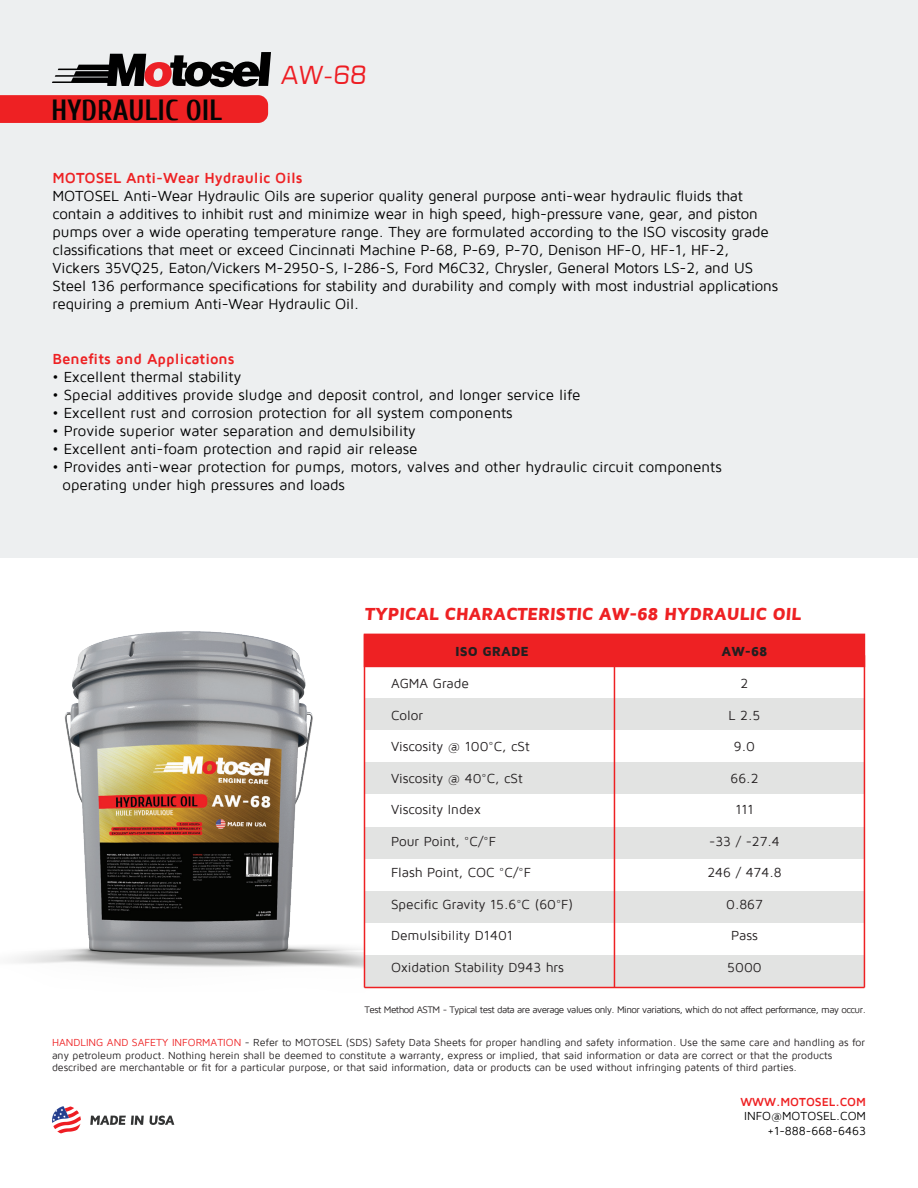
<style>
.page{position:relative;width:918px;height:1188px;background:#fff}
.page>*{position:absolute;margin:0;border:0;box-sizing:border-box;transform-origin:0 0}
.t1{font:700 29.1px "Cuprum";color:#050504}
.t2{font:24.75px "Square 721 BT";color:#ee1d23}
.t3{font:900 18px "Maven Pro";color:#ee2123}
.t4{font:15px/18px "Maven Pro";letter-spacing:-.01em;color:#000}
.t5{font:700 15px "Maven Pro";letter-spacing:-.005em;color:#ee2123}
.t6{font:13.5px "Maven Pro";color:#231f20}
.t7{font:900 13.5px "Maven Pro";color:#231f20}
.t8{font:12px/14.4px "Maven Pro";color:#000;text-align:right}
.t9{font:700 12px "Maven Pro";letter-spacing:-.005em;color:#ee2123}
.t10{font:10.5px/12.6px "Maven Pro";color:#231f20}
.t11{font:9.75px "Maven Pro";letter-spacing:-.05em;color:#231f20}
.s1{color:#ee2123}
</style>
<div class="page">
<div style="left:0;top:0;width:918px;height:557px;background:#edeff0"></div>
<img style="left:13px;top:631px;width:428px;height:358px">
<div style="left:364px;top:666px;width:500px;height:33px;background:#fff"></div>
<div style="left:364px;top:699px;width:500px;height:32px;background:#e2e3e2"></div>
<div style="left:364px;top:731px;width:500px;height:32px;background:#fff"></div>
<div style="left:364px;top:763px;width:500px;height:32px;background:#e2e3e2"></div>
<div style="left:364px;top:795px;width:500px;height:32px;background:#fff"></div>
<div style="left:364px;top:827px;width:500px;height:32px;background:#e2e3e2"></div>
<div style="left:364px;top:859px;width:500px;height:32px;background:#fff"></div>
<div style="left:364px;top:891px;width:500px;height:32px;background:#e2e3e2"></div>
<div style="left:364px;top:923px;width:500px;height:32px;background:#fff"></div>
<div style="left:364px;top:955px;width:500px;height:32px;background:#e2e3e2"></div>
<div style="left:364px;top:634px;width:501px;height:33px;background:#ee2123"></div>
<hr style="left:364px;top:634px;width:1px;height:353px;background:#ee2123">
<hr style="left:614px;top:634px;width:1px;height:353px;background:#ee2123">
<hr style="left:864px;top:655px;width:1px;height:332px;background:#ee2123">
<hr style="left:364px;top:987px;width:500px;height:1px;background:#ee2123">
<div style="left:0;top:95px;width:268px;height:28px;background:#ee2123"></div>
<svg style="left:52px;top:52px;width:219px;height:36px"></svg>
<svg style="left:52px;top:1106px;width:29px;height:28px"></svg>
<svg style="left:90px;top:1116px;width:84px;height:9px"></svg>
<h1 class="t1" style="left:51px;top:93px;width:173px">HYDRAULIC OIL</h1>
<h2 class="t2" style="left:281px;top:60px;width:89px">AW-68</h2>
<p class="t5" style="left:53px;top:170px;width:251px">MOTOSEL Anti-Wear Hydraulic Oils</p>
<p class="t4" style="left:53px;top:187px;width:727px">MOTOSEL Anti-Wear Hydraulic Oils are superior quality general purpose anti-wear hydraulic fluids that contain a additives to inhibit rust and minimize wear in high speed, high-pressure vane, gear, and piston pumps over a wide operating temperature range. They are formulated according to the ISO viscosity grade classifications that meet or exceed Cincinnati Machine P-68, P-69, P-70, Denison HF-0, HF-1, HF-2, Vickers 35VQ25, Eaton/Vickers M-2950-S, I-286-S, Ford M6C32, Chrysler, General Motors LS-2, and US Steel 136 performance specifications for stability and durability and comply with most industrial applications requiring a premium Anti-Wear Hydraulic Oil.</p>
<p class="t5" style="left:53px;top:351px;width:184px">Benefits and Applications</p>
<p class="t4" style="left:53px;top:368px;width:190px">• Excellent thermal stability</p>
<p class="t4" style="left:53px;top:386px;width:529px">• Special additives provide sludge and deposit control, and longer service life</p>
<p class="t4" style="left:53px;top:404px;width:462px">• Excellent rust and corrosion protection for all system components</p>
<p class="t4" style="left:53px;top:422px;width:365px">• Provide superior water separation and demulsibility</p>
<p class="t4" style="left:53px;top:440px;width:366px">• Excellent anti-foam protection and rapid air release</p>
<p class="t4" style="left:63px;top:458px;width:661px;text-indent:-10px">• Provides anti-wear protection for pumps, motors, valves and other hydraulic circuit components operating under high pressures and loads</p>
<p class="t3" style="left:364px;top:604px;width:440px">TYPICAL CHARACTERISTIC AW-68 HYDRAULIC OIL</p>
<p class="t7" style="left:455px;top:644px;width:75px">ISO GRADE</p>
<p class="t6" style="left:391px;top:677px;width:79px">AGMA Grade</p>
<p class="t6" style="left:391px;top:708px;width:33px">Color</p>
<p class="t6" style="left:391px;top:740px;width:140px">Viscosity @ 100°C, cSt</p>
<p class="t6" style="left:391px;top:771px;width:133px">Viscosity @ 40°C, cSt</p>
<p class="t6" style="left:391px;top:803px;width:91px">Viscosity Index</p>
<p class="t6" style="left:391px;top:834px;width:106px">Pour Point, °C/°F</p>
<p class="t6" style="left:391px;top:866px;width:141px">Flash Point, COC °C/°F</p>
<p class="t6" style="left:391px;top:897px;width:184px">Specific Gravity 15.6°C (60°F)</p>
<p class="t6" style="left:391px;top:929px;width:123px">Demulsibility D1401</p>
<p class="t6" style="left:391px;top:960px;width:174px">Oxidation Stability D943 hrs</p>
<p class="t7" style="left:721px;top:644px;width:48px">AW-68</p>
<p class="t6" style="left:741px;top:677px;width:9px">2</p>
<p class="t6" style="left:729px;top:708px;width:33px">L 2.5</p>
<p class="t6" style="left:734px;top:740px;width:23px">9.0</p>
<p class="t6" style="left:731px;top:771px;width:29px">66.2</p>
<p class="t6" style="left:735px;top:803px;width:20px">111</p>
<p class="t6" style="left:709px;top:834px;width:72px">-33 / -27.4</p>
<p class="t6" style="left:707px;top:866px;width:76px">246 / 474.8</p>
<p class="t6" style="left:726px;top:897px;width:38px">0.867</p>
<p class="t6" style="left:731px;top:929px;width:28px">Pass</p>
<p class="t6" style="left:727px;top:960px;width:36px">5000</p>
<p class="t11" style="left:364px;top:1004px;width:503px">Test Method ASTM - Typical test data are average values only. Minor variations, which do not affect performance, may occur.</p>
<p class="t10" style="left:52px;top:1036px;width:815px"><span class="s1">HANDLING AND SAFETY INFORMATION</span> - Refer to MOTOSEL (SDS) Safety Data Sheets for proper handling and safety information. Use the same care and handling as for any petroleum product. Nothing herein shall be deemed to constitute a warranty, express or implied, that said information or data are correct or that the products described are merchantable or fit for a particular purpose, or that said information, data or products can be used without infringing patents of third parties.</p>
<p class="t9" style="left:740px;top:1095px;width:127px">WWW.MOTOSEL.COM</p>
<p class="t8" style="left:744px;top:1109px;width:123px">INFO@MOTOSEL.COM +1-888-668-6463</p>
</div>
